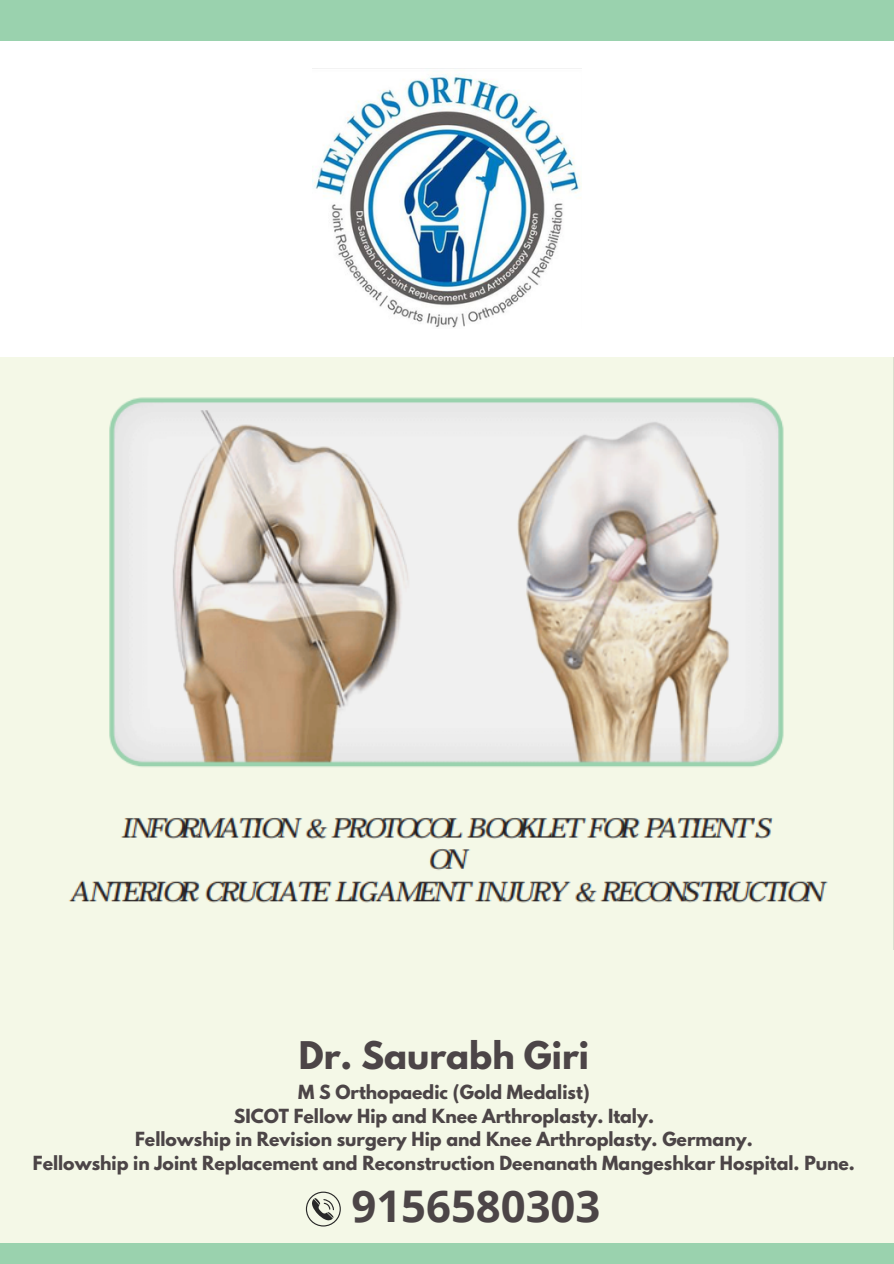
<style>
.page{position:relative;width:894px;height:1264px;background:#fff}
.page>*{position:absolute;margin:0;border:0;box-sizing:border-box;transform-origin:0 0}
.t1{font:700 43.65px "Open Sans";color:#4c4547}
.t2{font:700 33.75px "League Spartan";color:#4c4547}
.t3{font:700 17.25px "League Spartan";color:#4c4547}
</style>
<div class="page">
<img style="left:0;top:357px;width:893px;height:593px">
<div style="left:25px;top:285px;width:825px;height:94px;background:#f4f8e7"></div>
<div style="left:0;top:950px;width:893px;height:313px;background:#f4f8e7"></div>
<div style="left:0;top:40px;width:893px;height:316px;background:#fff"></div>
<img style="left:313px;top:68px;width:268px;height:260px">
<div style="left:0;top:0;width:893px;height:41px;background:#9ad2ae"></div>
<div style="left:0;top:1243px;width:893px;height:20px;background:#9ad2ae"></div>
<svg style="left:306px;top:1191px;width:35px;height:35px"></svg>
<p class="t2" style="left:299px;top:1038px;width:292px">Dr. Saurabh Giri</p>
<p class="t3" style="left:298px;top:1083px;width:293px">M S Orthopaedic (Gold Medalist)</p>
<p class="t3" style="left:234px;top:1107px;width:421px">SICOT Fellow Hip and Knee Arthroplasty. Italy.</p>
<p class="t3" style="left:135px;top:1130px;width:619px">Fellowship in Revision surgery Hip and Knee Arthroplasty. Germany.</p>
<p class="t3" style="left:33px;top:1154px;width:823px">Fellowship in Joint Replacement and Reconstruction Deenanath Mangeshkar Hospital. Pune.</p>
<p class="t1" style="left:351px;top:1175px;width:250px">9156580303</p>
</div>
